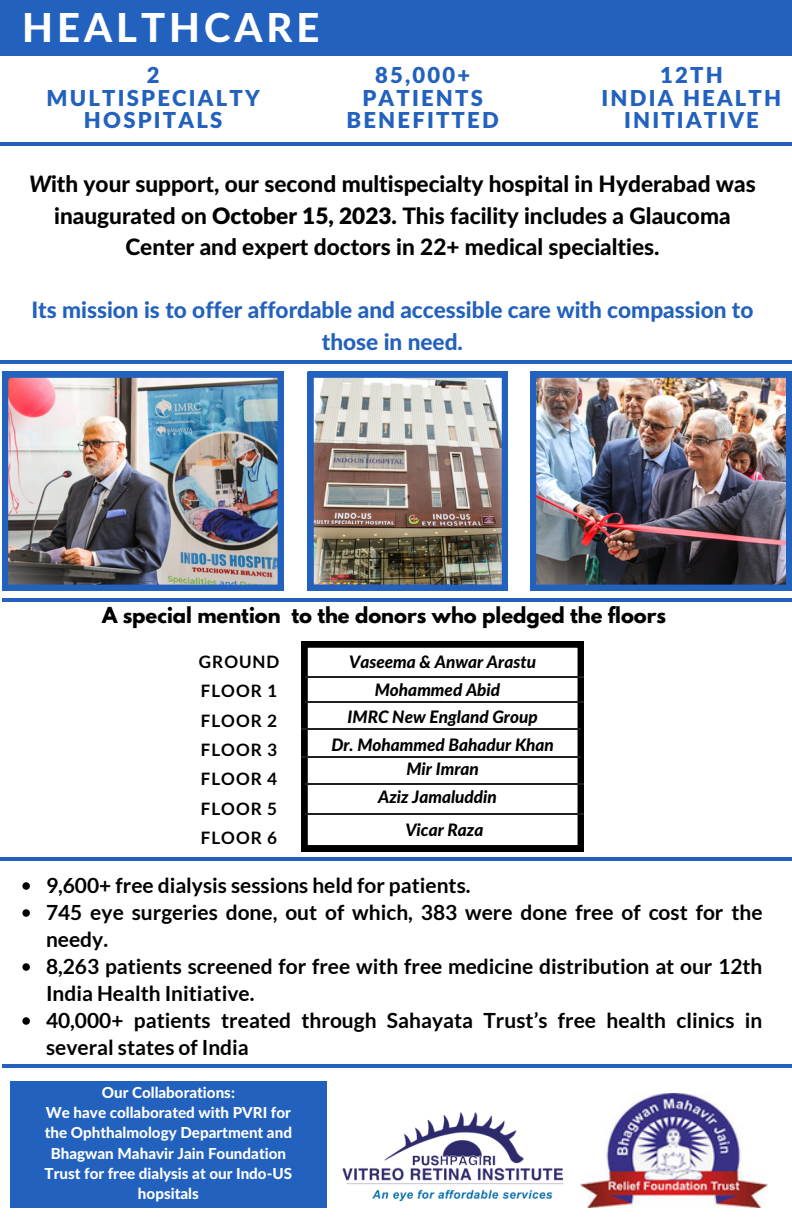
<style>
.page{position:relative;width:792px;height:1224px;background:#fff}
.page>*{position:absolute;margin:0;border:0;box-sizing:border-box;transform-origin:0 0}
.t1{font:800 40px "Lato Latin";letter-spacing:.1em;color:#fff}
.t2{font:800 22.6px/31.6px "Lato Latin";color:#000;text-align:center}
.t3{font:800 22.6px/31.6px "Lato Latin";color:#2261bd;text-align:center}
.t4{font:900 22px/22.4px "Lato Latin";letter-spacing:.1em;color:#2261bd;text-align:center}
.t5{font:700 21px/27px "Lato";color:#000}
.t6{font:700 19.6px "League Spartan";color:#000}
.t7{font:italic 800 17.2px "Lato";color:#000}
.t8{font:700 17.2px "Lato";letter-spacing:.06em;color:#000}
.t9{font:800 15.2px/20.2px "Lato Latin";color:#fff;text-align:center}
.s1{font-family:"Lato";font-style:italic}
.s2{font-weight:900}
</style>
<div class="page">
<div style="left:0;top:0;width:792px;height:56px;background:#2261bd"></div>
<hr style="left:0;top:142px;width:792px;height:4px;background:#2261bd">
<img style="left:2px;top:372px;width:282px;height:219px">
<img style="left:530px;top:372px;width:262px;height:219px">
<img style="left:308px;top:372px;width:199px;height:219px">
<hr style="left:0;top:361px;width:792px;height:3px;background:#2261bd">
<hr style="left:2px;top:598px;width:790px;height:4px;background:#2261bd">
<svg style="left:302px;top:642px;width:282px;height:209px"></svg>
<hr style="left:0;top:857px;width:792px;height:4px;background:#2261bd">
<hr style="left:305px;top:677px;width:279px;height:1px;background:#231f20">
<hr style="left:305px;top:701px;width:279px;height:1px;background:#231f20">
<hr style="left:302px;top:728px;width:279px;height:2px;background:#231f20">
<hr style="left:302px;top:757px;width:279px;height:1px;background:#231f20">
<hr style="left:305px;top:784px;width:279px;height:1px;background:#231f20">
<hr style="left:305px;top:813px;width:279px;height:1px;background:#231f20">
<hr style="left:2px;top:1064px;width:790px;height:4px;background:#2261bd">
<img style="left:342px;top:1112px;width:222px;height:90px">
<img style="left:580px;top:1093px;width:188px;height:114px">
<div style="left:10px;top:1081px;width:316px;height:127px;background:#2261bd"></div>
<svg style="left:22px;top:882px;width:8px;height:8px"></svg>
<svg style="left:22px;top:909px;width:8px;height:8px"></svg>
<svg style="left:22px;top:963px;width:8px;height:8px"></svg>
<svg style="left:22px;top:1017px;width:8px;height:8px"></svg>
<p class="t1" style="left:22px;top:10px;width:299px">HEALTHCARE</p>
<p class="t4" style="left:147px;top:65px;width:14px">2</p>
<p class="t4" style="left:47px;top:88px;width:215px">MULTISPECIALTY</p>
<p class="t4" style="left:84px;top:110px;width:140px">HOSPITALS</p>
<p class="t4" style="left:375px;top:65px;width:96px">85,000+</p>
<p class="t4" style="left:362px;top:88px;width:122px">PATIENTS</p>
<p class="t4" style="left:347px;top:110px;width:154px">BENEFITTED</p>
<p class="t4" style="left:660px;top:65px;width:64px">12TH</p>
<p class="t4" style="left:602px;top:88px;width:181px">INDIA HEALTH<br>INITIATIVE</p>
<p class="t2" style="left:29px;top:169px;width:728px"><span class="s1">W</span>ith your support, our second multispecialty hospital in Hyderabad was inaugurated on <span class="s2">October 15, 2023.</span> This facility includes a Glaucoma<br>Center and expert doctors in 22+ medical specialties.</p>
<p class="t3" style="left:31px;top:295px;width:724px">Its mission is to offer affordable and accessible care with compassion to those in need.</p>
<p class="t6" style="left:102px;top:605px;width:566px">A special mention to the donors who pledged the floors</p>
<p class="t8" style="left:199px;top:651px;width:82px">GROUND</p>
<p class="t8" style="left:201px;top:680px;width:78px">FLOOR 1</p>
<p class="t8" style="left:201px;top:710px;width:78px">FLOOR 2</p>
<p class="t8" style="left:201px;top:739px;width:78px">FLOOR 3</p>
<p class="t8" style="left:201px;top:768px;width:78px">FLOOR 4</p>
<p class="t8" style="left:201px;top:798px;width:78px">FLOOR 5</p>
<p class="t8" style="left:201px;top:827px;width:78px">FLOOR 6</p>
<p class="t7" style="left:349px;top:654px;width:188px">Vaseema &amp; Anwar Arastu</p>
<p class="t7" style="left:375px;top:682px;width:127px">Mohammed Abid</p>
<p class="t7" style="left:348px;top:709px;width:192px">IMRC New England Group</p>
<p class="t7" style="left:331px;top:737px;width:224px">Dr. Mohammed Bahadur Khan</p>
<p class="t7" style="left:406px;top:761px;width:74px">Mir Imran</p>
<p class="t7" style="left:378px;top:789px;width:120px">Aziz Jamaluddin</p>
<p class="t7" style="left:405px;top:822px;width:80px">Vicar Raza</p>
<p class="t5" style="left:46px;top:871px;width:426px">9,600+ free dialysis sessions held for patients.</p>
<p class="t5" style="left:46px;top:898px;width:718px">745 eye surgeries done, out of which, 383 were done free of cost for the needy.</p>
<p class="t5" style="left:46px;top:952px;width:718px">8,263 patients screened for free with free medicine distribution at our 12th<br>India Health Initiative.</p>
<p class="t5" style="left:46px;top:1006px;width:718px">40,000+ patients treated through Sahayata Trust’s free health clinics in several states of India</p>
<p class="t9" style="left:102px;top:1083px;width:135px">Our Collaborations:</p>
<p class="t9" style="left:45px;top:1103px;width:249px">We have collaborated with PVRI for the Ophthalmology Department and<br>Bhagwan Mahavir Jain Foundation<br>Trust for free dialysis at our Indo-US hopsitals</p>
</div>
